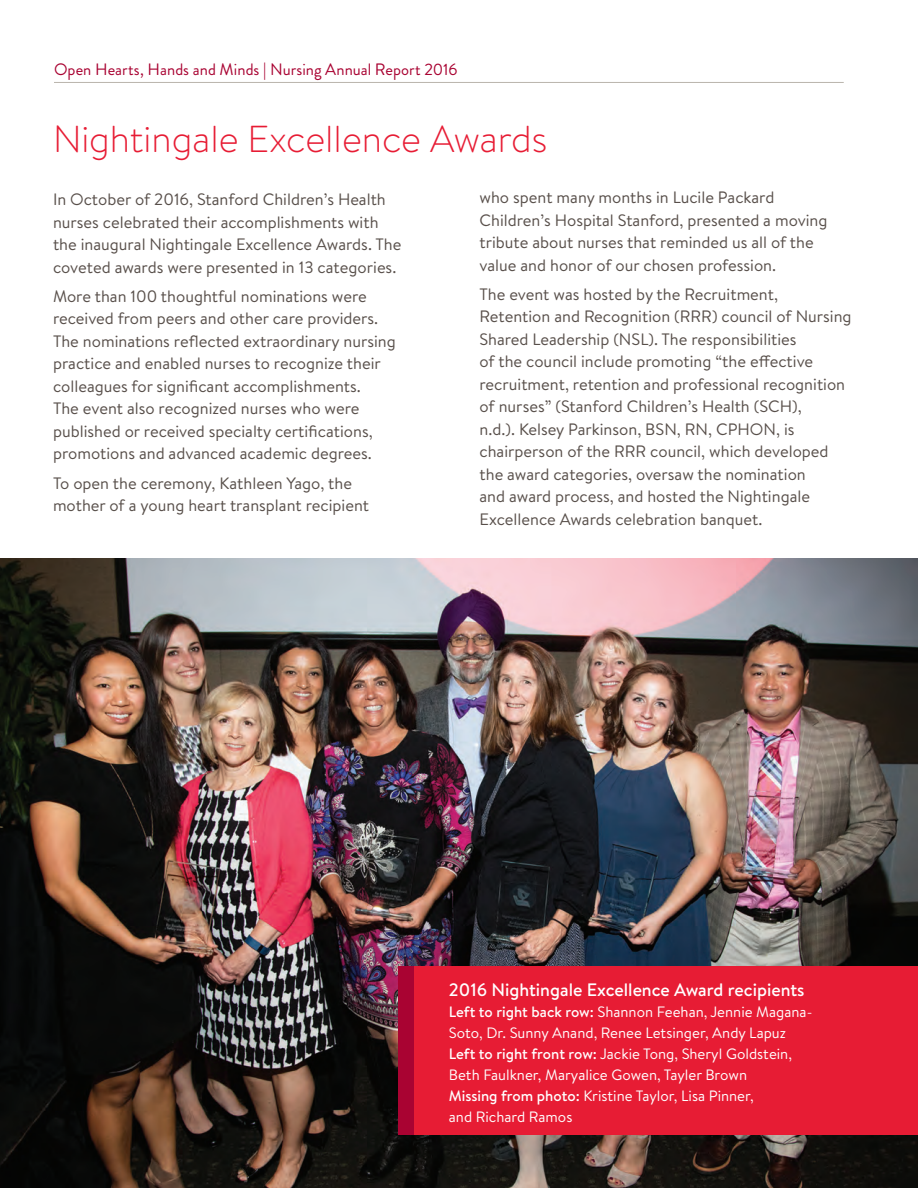
<style>
.page{position:relative;width:918px;height:1188px;background:#fff}
.page>*{position:absolute;margin:0;border:0;box-sizing:border-box;transform-origin:0 0}
.t1{font:300 37.5px "Brandon Text";color:#e71c34}
.t2{font:500 18px "Brandon Text";color:#fff}
.t3{font:16.5px/22.5px "Brandon Text";color:#584f4a}
.t4{font:16.5px "Brandon Grotesque";color:#a90332}
.t5{font:15px/21px "Brandon Text";color:#fff}
.s1{font-weight:500}
</style>
<div class="page">
<img style="left:0;top:559px;width:918px;height:629px">
<hr style="left:54px;top:82px;width:790px;height:1px;background:#b9b4ac">
<div style="left:406px;top:966px;width:512px;height:169px;background:#e71c34"></div>
<div style="left:398px;top:966px;width:16px;height:169px;background:#a90332"></div>
<p class="t4" style="left:54px;top:58px;width:405px">Open Hearts, Hands and Minds | Nursing Annual Report 2016</p>
<h1 class="t1" style="left:53px;top:113px;width:496px">Nightingale Excellence Awards</h1>
<p class="t3" style="left:480px;top:186px;width:349px">who spent many months in Lucile Packard Children’s Hospital Stanford, presented a moving tribute about nurses that reminded us all of the value and honor of our chosen profession.</p>
<p class="t3" style="left:480px;top:282px;width:374px">The event was hosted by the Recruitment, Retention and Recognition (RRR) council of Nursing Shared Leadership (NSL). The responsibilities<br>of the council include promoting “the effective recruitment, retention and professional recognition of nurses” (Stanford Children’s Health (SCH),<br>n.d.). Kelsey Parkinson, BSN, RN, CPHON, is chairperson of the RRR council, which developed the award categories, oversaw the nomination<br>and award process, and hosted the Nightingale Excellence Awards celebration banquet.</p>
<p class="t3" style="left:53px;top:188px;width:350px">In October of 2016, Stanford Children’s Health nurses celebrated their accomplishments with the inaugural Nightingale Excellence Awards. The coveted awards were presented in 13 categories.</p>
<p class="t3" style="left:53px;top:284px;width:344px">More than 100 thoughtful nominations were received from peers and other care providers.<br>The nominations reflected extraordinary nursing practice and enabled nurses to recognize their colleagues for significant accomplishments.<br>The event also recognized nurses who were published or received specialty certifications, promotions and advanced academic degrees.</p>
<p class="t3" style="left:53px;top:471px;width:318px">To open the ceremony, Kathleen Yago, the mother of a young heart transplant recipient</p>
<p class="t2" style="left:449px;top:978px;width:357px">2016 Nightingale Excellence Award recipients</p>
<p class="t5" style="left:449px;top:1001px;width:365px"><span class="s1">Left to right back row:</span> Shannon Feehan, Jennie Magana-Soto, Dr. Sunny Anand, Renee Letsinger, Andy Lapuz <span class="s1">Left to right front row:</span> Jackie Tong, Sheryl Goldstein, Beth Faulkner, Maryalice Gowen, Tayler Brown<br><span class="s1">Missing from photo:</span> Kristine Taylor, Lisa Pinner,<br>and Richard Ramos</p>
</div>
